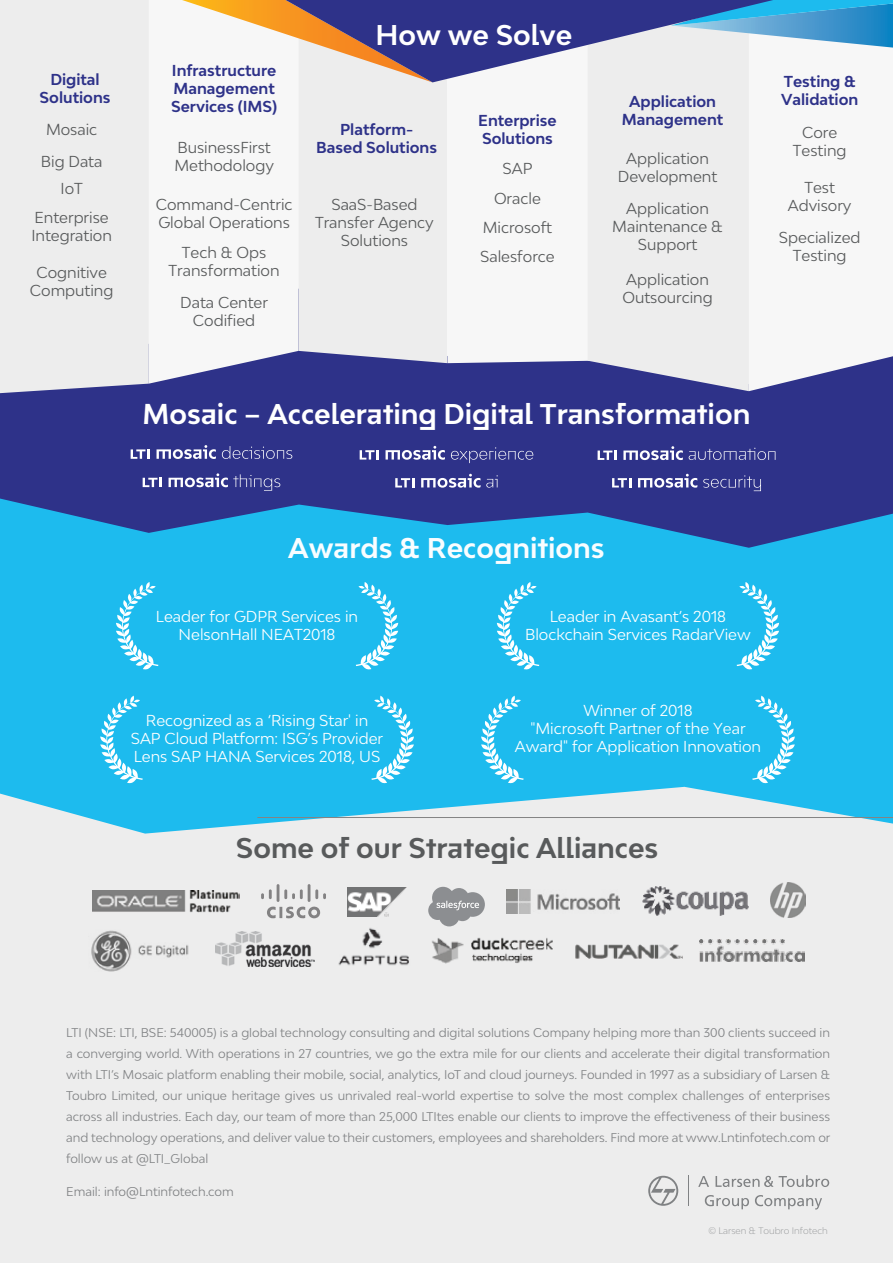
<style>
.page{position:relative;width:893px;height:1263px;background:#fff}
.page>*{position:absolute;margin:0;border:0;box-sizing:border-box;transform-origin:0 0}
.t1{font:700 27px "Bw Modelica SS02";color:#fff}
.t2{font:700 27px "Bw Modelica SS02";color:#585a5b}
.t3{font:700 27px "Bw Modelica SS02";color:#f9fdff}
.t4{font:15px/18px "Bw Modelica";color:#585a5b;text-align:center}
.t5{font:15px/18px "Bw Modelica";color:#fff;text-align:center}
.t6{font:700 15px/18px "Bw Modelica";color:#2e3289}
.t7{font:12px/21px "Bw Modelica";color:#808284;text-align:justify}
.t8{font:300 9px "Bw Modelica";color:#939597}
</style>
<div class="page">
<div style="left:0;top:788px;width:893px;height:475px;background:#ededed"></div>
<svg style="left:0;top:548px;width:893px;height:285px;background:#2fbfed"></svg>
<svg style="left:0;top:363px;width:893px;height:185px;background:#2b499a"></svg>
<div style="left:0;top:0;width:149px;height:393px;background:#ededed"></div>
<svg style="left:149px;top:351px;width:149px;height:33px"></svg>
<div style="left:298px;top:82px;width:149px;height:281px;background:#ededed"></div>
<svg style="left:447px;top:82px;width:141px;height:281px"></svg>
<div style="left:588px;top:82px;width:161px;height:309px;background:#ededed"></div>
<svg style="left:749px;top:356px;width:144px;height:35px"></svg>
<svg style="left:157px;top:445px;width:59px;height:14px"></svg>
<svg style="left:131px;top:449px;width:19px;height:10px"></svg>
<svg style="left:222px;top:446px;width:70px;height:13px"></svg>
<svg style="left:623px;top:446px;width:60px;height:14px"></svg>
<svg style="left:598px;top:450px;width:19px;height:10px"></svg>
<svg style="left:689px;top:448px;width:86px;height:12px"></svg>
<svg style="left:143px;top:478px;width:19px;height:9px"></svg>
<svg style="left:169px;top:473px;width:111px;height:18px;background:#575aa0"></svg>
<svg style="left:386px;top:446px;width:59px;height:14px"></svg>
<svg style="left:360px;top:450px;width:19px;height:10px"></svg>
<svg style="left:451px;top:447px;width:82px;height:16px"></svg>
<svg style="left:395px;top:478px;width:19px;height:9px"></svg>
<svg style="left:421px;top:474px;width:77px;height:14px"></svg>
<svg style="left:638px;top:474px;width:59px;height:14px"></svg>
<svg style="left:612px;top:478px;width:19px;height:9px"></svg>
<svg style="left:703px;top:475px;width:58px;height:16px"></svg>
<svg style="left:116px;top:582px;width:42px;height:88px;background:#4bc8f1"></svg>
<svg style="left:356px;top:582px;width:42px;height:88px;background:#4bc8f1"></svg>
<svg style="left:497px;top:582px;width:42px;height:88px;background:#4bc8f1"></svg>
<svg style="left:737px;top:582px;width:42px;height:88px;background:#4bc8f1"></svg>
<svg style="left:100px;top:696px;width:43px;height:88px;background:#4ac8f1"></svg>
<svg style="left:372px;top:696px;width:42px;height:88px;background:#4bc8f1"></svg>
<svg style="left:481px;top:696px;width:42px;height:88px;background:#4bc8f1"></svg>
<svg style="left:752px;top:696px;width:43px;height:88px;background:#4ac8f1"></svg>
<svg style="left:182px;top:0;width:711px;height:82px"></svg>
<img style="left:506px;top:889px;width:114px;height:24px">
<img style="left:92px;top:890px;width:148px;height:23px">
<img style="left:348px;top:887px;width:59px;height:29px">
<img style="left:771px;top:882px;width:35px;height:35px">
<img style="left:700px;top:940px;width:105px;height:22px">
<img style="left:91px;top:930px;width:97px;height:42px">
<img style="left:642px;top:886px;width:107px;height:30px">
<img style="left:575px;top:944px;width:108px;height:15px">
<img style="left:432px;top:937px;width:121px;height:27px">
<svg style="left:261px;top:884px;width:65px;height:34px"></svg>
<svg style="left:428px;top:887px;width:57px;height:39px"></svg>
<img style="left:338px;top:928px;width:71px;height:38px">
<svg style="left:648px;top:1176px;width:30px;height:30px"></svg>
<svg style="left:698px;top:1176px;width:11px;height:11px"></svg>
<svg style="left:715px;top:1175px;width:114px;height:12px"></svg>
<svg style="left:705px;top:1195px;width:44px;height:14px"></svg>
<svg style="left:755px;top:1195px;width:67px;height:14px"></svg>
<hr style="left:688px;top:1176px;width:1px;height:30px;background:#808284">
<img style="left:216px;top:931px;width:98px;height:36px">
<hr style="left:257px;top:817px;width:636px;height:1px;background:#848484">
<h1 class="t1" style="left:375px;top:17px;width:198px">How we Solve</h1>
<p class="t6" style="left:40px;top:70px;width:72px;text-align:center">Digital<br>Solutions</p>
<p class="t6" style="left:171px;top:61px;width:108px">Infrastructure<br>Management<br>Services (IMS)</p>
<p class="t4" style="left:41px;top:113px;width:63px;line-height:32.2px">Mosaic<br>Big Data</p>
<p class="t4" style="left:61px;top:179px;width:24px">IoT</p>
<p class="t4" style="left:31px;top:208px;width:82px;text-align:left">Enterprise<br>Integration</p>
<p class="t4" style="left:30px;top:263px;width:85px">Cognitive<br>Computing</p>
<p class="t6" style="left:316px;top:120px;width:122px;text-align:center">Platform-<br>Based Solutions</p>
<p class="t4" style="left:174px;top:138px;width:101px;text-align:left">BusinessFirst<br>Methodology</p>
<p class="t4" style="left:156px;top:195px;width:138px;text-align:left">Command-Centric<br>Global Operations</p>
<p class="t4" style="left:315px;top:196px;width:120px">SaaS-Based<br>Transfer Agency<br>Solutions</p>
<p class="t4" style="left:169px;top:243px;width:112px">Tech &amp; Ops<br>Transformation</p>
<p class="t4" style="left:180px;top:293px;width:89px">Data Center<br>Codified</p>
<p class="t6" style="left:629px;top:92px;width:88px">Application</p>
<p class="t6" style="left:478px;top:111px;width:80px">Enterprise</p>
<p class="t6" style="left:622px;top:110px;width:103px">Management</p>
<p class="t6" style="left:482px;top:129px;width:72px">Solutions</p>
<p class="t4" style="left:480px;top:154px;width:76px;line-height:29.4px">SAP<br>Oracle<br>Microsoft<br>Salesforce</p>
<p class="t4" style="left:618px;top:149px;width:101px">Application<br>Development</p>
<p class="t4" style="left:612px;top:199px;width:112px">Application<br>Maintenance &amp;<br>Support</p>
<p class="t4" style="left:622px;top:270px;width:92px;text-align:left">Application<br>Outsourcing</p>
<h1 class="t1" style="left:143px;top:397px;width:609px">Mosaic – Accelerating Digital Transformation</h1>
<p class="t6" style="left:781px;top:72px;width:79px">Testing &amp;<br>Validation</p>
<p class="t4" style="left:793px;top:123px;width:55px">Core<br>Testing</p>
<p class="t4" style="left:788px;top:178px;width:65px">Test<br>Advisory</p>
<p class="t4" style="left:779px;top:228px;width:83px">Specialized<br>Testing</p>
<h1 class="t3" style="left:288px;top:531px;width:318px">Awards &amp; Recognitions</h1>
<p class="t5" style="left:156px;top:607px;width:204px">Leader for GDPR Services in<br>NelsonHall NEAT2018</p>
<p class="t5" style="left:525px;top:607px;width:227px">Leader in Avasant’s 2018<br>Blockchain Services RadarView</p>
<p class="t5" style="left:131px;top:711px;width:254px">Recognized as a ‘Rising Star' in<br>SAP Cloud Platform: ISG’s Provider<br>Lens SAP HANA Services 2018, US</p>
<p class="t5" style="left:515px;top:701px;width:248px">Winner of 2018<br>"Microsoft Partner of the Year<br>Award" for Application Innovation</p>
<h1 class="t2" style="left:236px;top:830px;width:424px">Some of our Strategic Alliances</h1>
<p class="t7" style="left:66px;top:1022px;width:766px">LTI (NSE: LTI, BSE: 540005) is a global technology consulting and digital solutions Company helping more than 300 clients succeed in a converging world. With operations in 27 countries, we go the extra mile for our clients and accelerate their digital transformation with LTI’s Mosaic platform enabling their mobile, social, analytics, IoT and cloud journeys. Founded in 1997 as a subsidiary of Larsen &amp; Toubro Limited, our unique heritage gives us unrivaled real-world expertise to solve the most complex challenges of enterprises across all industries. Each day, our team of more than 25,000 LTItes enable our clients to improve the effectiveness of their business and technology operations, and deliver value to their customers, employees and shareholders. Find more at www.Lntinfotech.com or follow us at @LTI_Global</p>
<p class="t7" style="left:66px;top:1181px;width:169px">Email: info@Lntinfotech.com</p>
<p class="t8" style="left:708px;top:1225px;width:121px">© Larsen &amp; Toubro Infotech</p>
</div>
